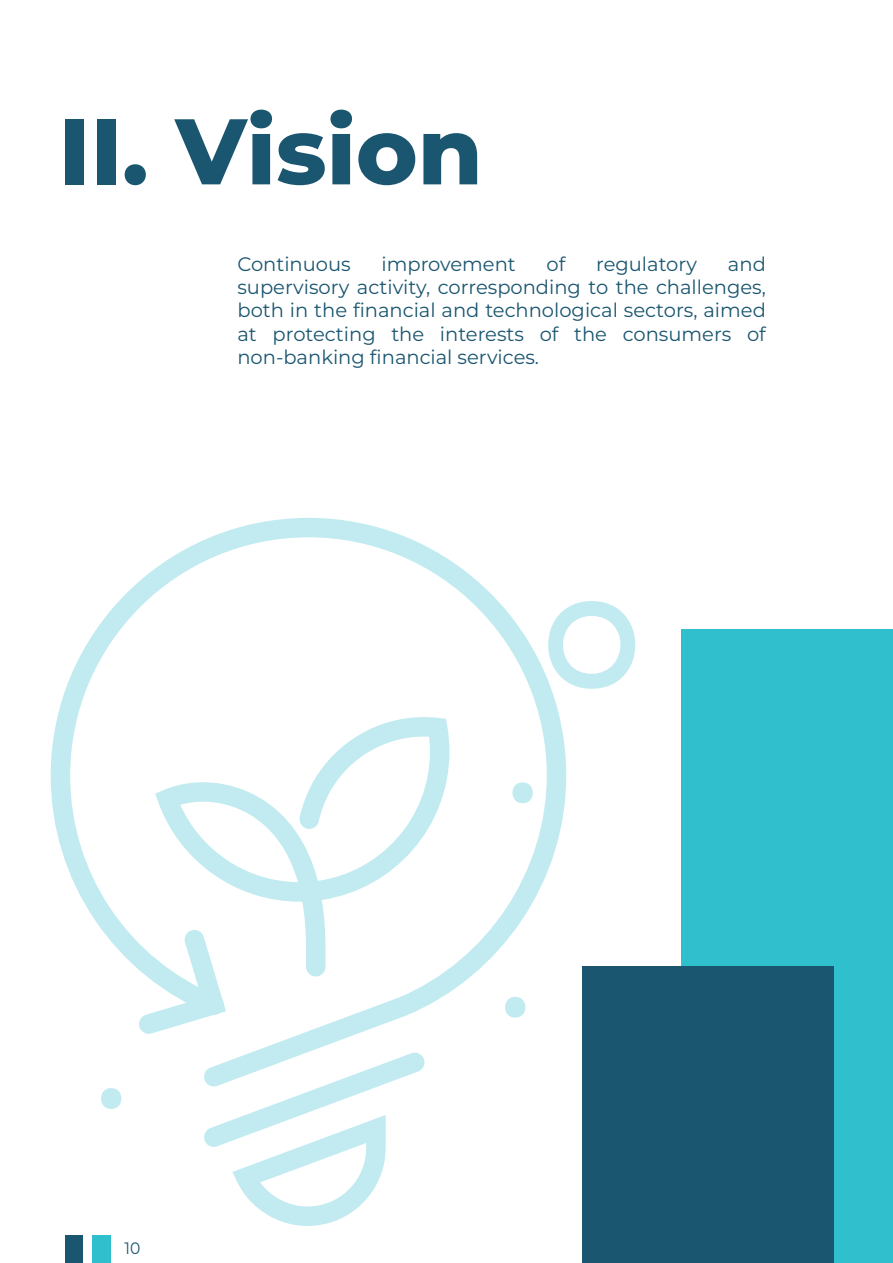
<style>
.page{position:relative;width:893px;height:1263px;background:#fff}
.page>*{position:absolute;margin:0;border:0;box-sizing:border-box;transform-origin:0 0}
.t1{font:800 93px "Montserrat";color:#1b5670}
.t2{font:19.5px/23.4px "Montserrat";color:#1b5670;text-align:justify}
.t3{font:16.5px "Montserrat";color:#1b5670;scale:.94 1}
</style>
<div class="page">
<div style="left:681px;top:630px;width:212px;height:633px;background:#2fbfcd"></div>
<div style="left:582px;top:966px;width:252px;height:297px;background:#1b5670"></div>
<div style="left:93px;top:1235px;width:18px;height:28px;background:#2fbfcd"></div>
<div style="left:66px;top:1235px;width:17px;height:28px;background:#1b5670"></div>
<svg style="left:51px;top:518px;width:515px;height:533px"></svg>
<svg style="left:155px;top:717px;width:294px;height:259px"></svg>
<svg style="left:204px;top:1051px;width:221px;height:175px"></svg>
<svg style="left:138px;top:929px;width:88px;height:105px"></svg>
<svg style="left:512px;top:782px;width:21px;height:21px"></svg>
<svg style="left:505px;top:997px;width:20px;height:20px"></svg>
<svg style="left:101px;top:1088px;width:20px;height:21px"></svg>
<svg style="left:548px;top:601px;width:87px;height:88px"></svg>
<h1 class="t1" style="left:59px;top:83px;width:425px">II. Vision</h1>
<p class="t2" style="left:237px;top:251px;width:115px">Continuous</p>
<p class="t2" style="left:381px;top:251px;width:136px">improvement</p>
<p class="t2" style="left:547px;top:251px;width:20px">of</p>
<p class="t2" style="left:596px;top:251px;width:103px">regulatory</p>
<p class="t2" style="left:237px;top:251px;width:530px;text-indent:490px">and supervisory activity, corresponding to the challenges, both in the financial and technological sectors, aimed at protecting the interests of the consumers of non-banking financial services.</p>
<p class="t3" style="left:124px;top:1237px;width:18px">10</p>
</div>
